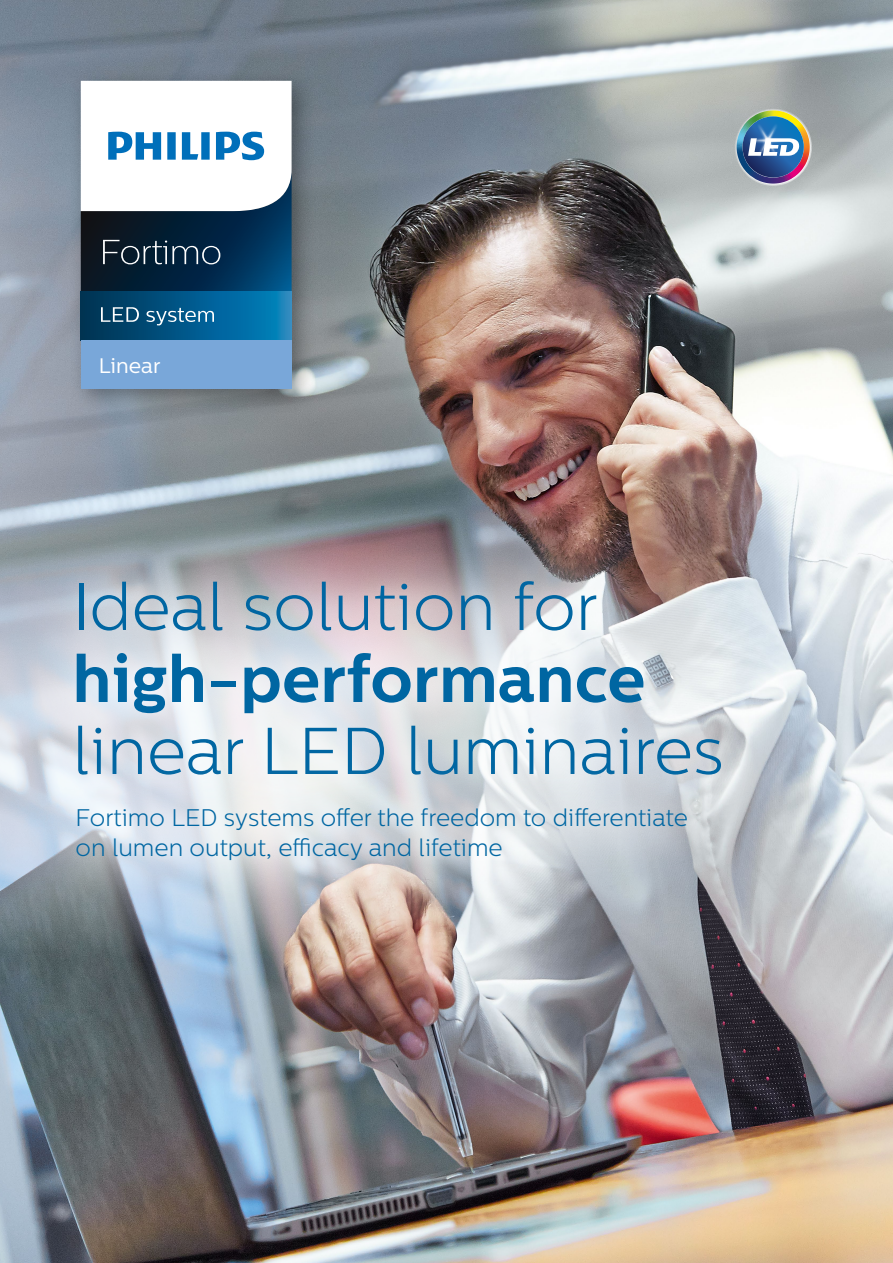
<style>
.page{position:relative;width:893px;height:1263px;background:#fff}
.page>*{position:absolute;margin:0;border:0;box-sizing:border-box;transform-origin:0 0}
.t1{font:300 66px "Centrale Sans";color:#0066a2}
.t2{font:700 66px "Centrale Sans";color:#0066a2}
.t3{font:300 24px/30px "Centrale Sans";color:#0066a2}
.t4{font:21px "Centrale Sans";color:#fff}
</style>
<div class="page">
<img style="left:0;top:0;width:893px;height:1263px">
<svg style="left:734px;top:108px;width:78px;height:78px"></svg>
<img style="left:737px;top:110px;width:71px;height:74px">
<div style="left:69px;top:69px;width:248px;height:345px;background:#000;opacity:.35"></div>
<svg style="left:81px;top:292px;width:211px;height:48px;background:#035c8c"></svg>
<svg style="left:101px;top:307px;width:38px;height:15px"></svg>
<svg style="left:146px;top:308px;width:68px;height:17px"></svg>
<div style="left:81px;top:340px;width:211px;height:49px;background:#79a7d9"></div>
<svg style="left:81px;top:81px;width:211px;height:211px"></svg>
<img style="left:0;top:484px;width:812px;height:474px">
<svg style="left:29px;top:537px;width:736px;height:284px;background:#cdcbd0"></svg>
<svg style="left:32px;top:763px;width:699px;height:141px;background:#cfd4da"></svg>
<p class="t4" style="left:99px;top:353px;width:63px">Linear</p>
<h1 class="t1" style="left:72px;top:570px;width:527px">Ideal solution for</h1>
<h1 class="t2" style="left:72px;top:639px;width:575px">high-performance</h1>
<h1 class="t1" style="left:72px;top:714px;width:653px">linear LED luminaires</h1>
<p class="t3" style="left:76px;top:803px;width:614px">Fortimo LED systems offer the freedom to differentiate on lumen output, efficacy and lifetime</p>
</div>
